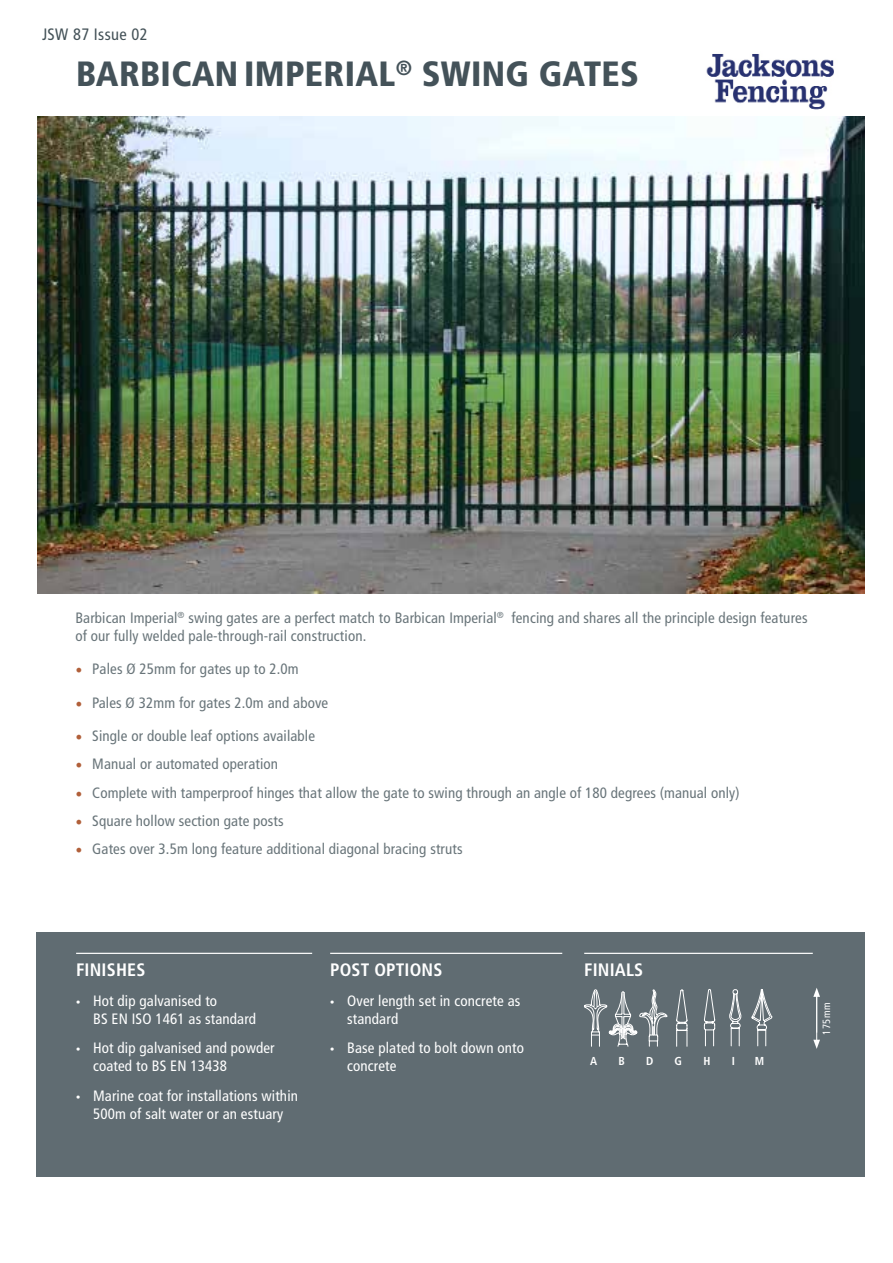
<style>
.page{position:relative;width:893px;height:1263px;background:#fff}
.page>*{position:absolute;margin:0;border:0;box-sizing:border-box;transform-origin:0 0}
.t1{font:900 condensed 35.1px "Frutiger LT Std";letter-spacing:.01em;color:#445259}
.t2{font:700 condensed 18px "Frutiger LT Std";letter-spacing:.01em;color:#fff}
.t3{font:condensed 16.5px "Frutiger LT Std";letter-spacing:.02em;color:#445258}
.t4{font:condensed 15px/18px "Frutiger LT Std";letter-spacing:.01em;color:#69757a}
.t5{font:condensed 15px/18px "Frutiger LT Std";letter-spacing:.01em;color:#fff}
.t6{font:700 condensed 11.55px "Frutiger LT Std";color:#fff}
.t7{font:condensed 10.5px "Frutiger LT Std";letter-spacing:.04em;color:#fff}
.s1{font-family:"Minion Pro";font-stretch:normal;font-size:18px;color:#b1603a}
.s2{font-family:"Myriad Pro";font-stretch:normal}
</style>
<div class="page">
<div style="left:37px;top:932px;width:828px;height:244px;background:#606c72"></div>
<hr style="left:76px;top:953px;width:236px;height:1px;background:#fff">
<hr style="left:330px;top:953px;width:232px;height:1px;background:#fff">
<hr style="left:584px;top:953px;width:229px;height:1px;background:#fff">
<img style="left:38px;top:117px;width:827px;height:477px">
<img style="left:706px;top:54px;width:128px;height:56px">
<svg style="left:584px;top:989px;width:189px;height:58px"></svg>
<hr style="left:816px;top:991px;width:1px;height:51px;background:#fff">
<svg style="left:813px;top:1040px;width:7px;height:9px"></svg>
<svg style="left:813px;top:988px;width:7px;height:9px"></svg>
<p class="t3" style="left:42px;top:25px;width:107px">JSW 87 Issue 02</p>
<h1 class="t1" style="left:76px;top:53px;width:564px">BARBICAN IMPERIAL<sup>®</sup> SWING GATES</h1>
<p class="t4" style="left:75px;top:608px;width:734px">Barbican Imperial<sup>®</sup> swing gates are a perfect match to Barbican Imperial<sup>®</sup> fencing and shares all the principle design features of our fully welded pale-through-rail construction.</p>
<p class="t4" style="left:75px;top:660px;width:225px"><span class="s1">•</span> Pales Ø 25mm for gates up to 2.0m</p>
<p class="t4" style="left:75px;top:693px;width:254px"><span class="s1">•</span> Pales Ø 32mm for gates 2.0m and above</p>
<p class="t4" style="left:75px;top:727px;width:241px"><span class="s1">•</span> Single or double leaf options available</p>
<p class="t4" style="left:75px;top:755px;width:204px"><span class="s1">•</span> Manual or automated operation</p>
<p class="t4" style="left:75px;top:783px;width:666px"><span class="s1">•</span> Complete with tamperproof hinges that allow the gate to swing through an angle of 180 degrees (manual only)</p>
<p class="t4" style="left:75px;top:812px;width:210px"><span class="s1">•</span> Square hollow section gate posts</p>
<p class="t4" style="left:75px;top:840px;width:389px"><span class="s1">•</span> Gates over 3.5m long feature additional diagonal bracing struts</p>
<p class="t2" style="left:76px;top:959px;width:71px">FINISHES</p>
<p class="t5" style="left:93px;top:991px;width:165px;text-indent:-17px"><span class="s2">•</span> Hot dip galvanised to<br>BS EN ISO 1461 as standard</p>
<p class="t5" style="left:93px;top:1039px;width:183px;text-indent:-17px"><span class="s2">•</span> Hot dip galvanised and powder coated to BS EN 13438</p>
<p class="t5" style="left:76px;top:1087px;width:223px;text-align:center"><span class="s2">•</span> Marine coat for installations within<br>500m of salt water or an estuary</p>
<p class="t2" style="left:330px;top:959px;width:114px">POST OPTIONS</p>
<p class="t5" style="left:347px;top:991px;width:175px;text-indent:-17px"><span class="s2">•</span> Over length set in concrete as standard</p>
<p class="t5" style="left:347px;top:1039px;width:178px;text-indent:-17px"><span class="s2">•</span> Base plated to bolt down onto concrete</p>
<p class="t2" style="left:584px;top:959px;width:61px">FINIALS</p>
<p class="t6" style="left:590px;top:1054px;width:9px">A</p>
<p class="t6" style="left:618px;top:1054px;width:8px">B</p>
<p class="t6" style="left:646px;top:1054px;width:9px">D</p>
<p class="t6" style="left:675px;top:1054px;width:9px">G</p>
<p class="t6" style="left:703px;top:1054px;width:9px">H</p>
<p class="t6" style="left:732px;top:1054px;width:5px">I</p>
<p class="t6" style="left:755px;top:1054px;width:37px">M N</p>
<p class="t7" style="left:820px;top:1034px;width:33px;rotate:-90deg">175mm</p>
</div>
